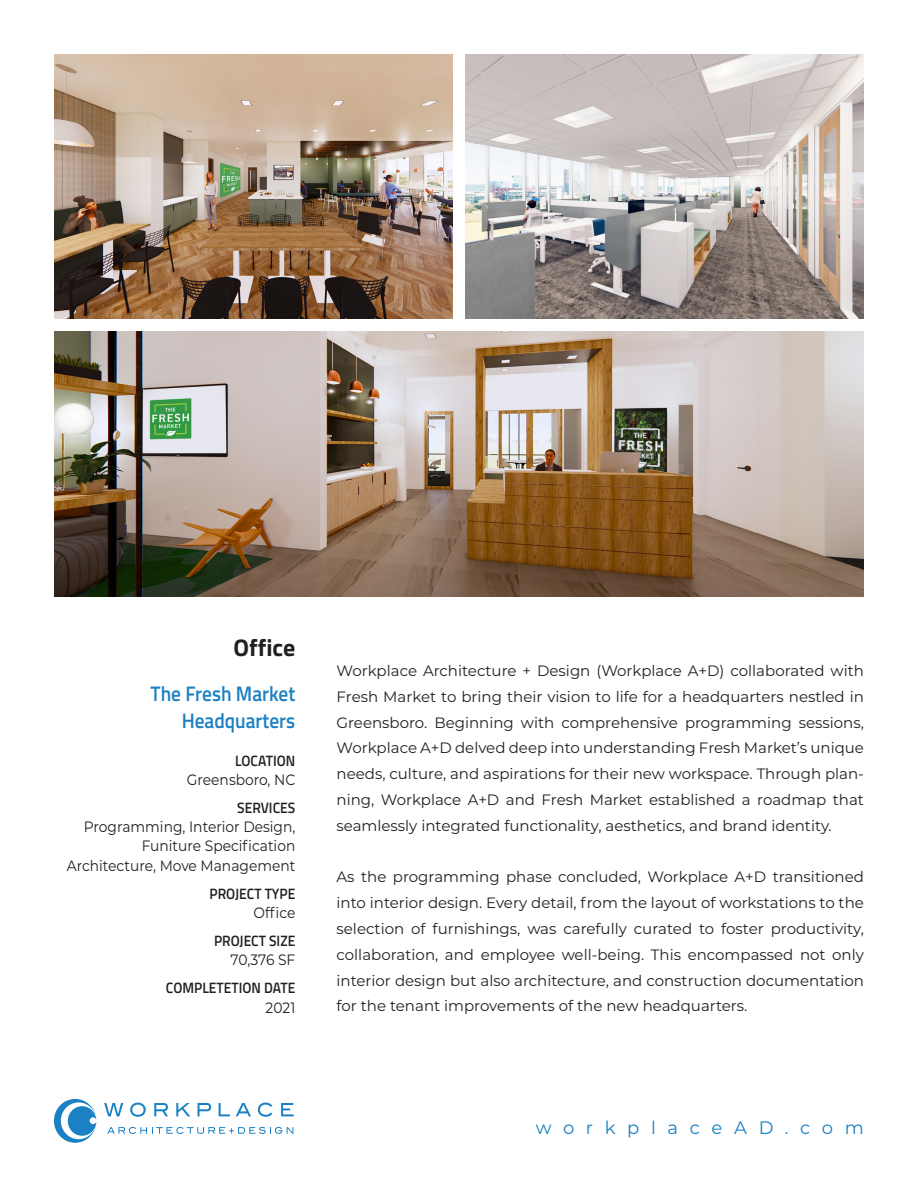
<style>
.page{position:relative;width:918px;height:1188px;background:#fff}
.page>*{position:absolute;margin:0;border:0;box-sizing:border-box;transform-origin:0 0}
.t1{font:700 24px "Titillium Web";color:#231f20}
.t2{font:600 21px/26.4px "Titillium Web";color:#1b81c4;text-align:right;scale:.92 1}
.t3{font:18px "Montserrat";letter-spacing:.65em;color:#1b81c4}
.project_description{font:15px/25.8px "Montserrat";color:#231f20;text-align:justify}
.project_description-2{font:15px "Montserrat";color:#231f20;scale:.92 1}
.t4{font:600 15px "Titillium Web";color:#231f20;scale:.92 1}
</style>
<div class="page">
<svg style="left:107px;top:1127px;width:186px;height:7px"></svg>
<svg style="left:104px;top:1103px;width:19px;height:13px"></svg>
<svg style="left:130px;top:1103px;width:16px;height:14px"></svg>
<svg style="left:154px;top:1103px;width:14px;height:13px"></svg>
<svg style="left:176px;top:1103px;width:14px;height:13px"></svg>
<svg style="left:198px;top:1103px;width:13px;height:13px"></svg>
<svg style="left:219px;top:1103px;width:11px;height:13px"></svg>
<svg style="left:236px;top:1103px;width:15px;height:13px"></svg>
<svg style="left:258px;top:1103px;width:15px;height:14px"></svg>
<svg style="left:281px;top:1103px;width:13px;height:13px"></svg>
<svg style="left:54px;top:1099px;width:42px;height:44px"></svg>
<img style="left:54px;top:332px;width:810px;height:264px">
<img style="left:54px;top:54px;width:398px;height:265px">
<img style="left:466px;top:54px;width:398px;height:265px">
<p class="t1" style="left:234px;top:629px;width:63px">Office</p>
<p class="t2" style="left:151px;top:680px;width:159px">The Fresh Market<br>Headquarters</p>
<p class="t4" style="left:235px;top:749px;width:67px">LOCATION</p>
<p class="project_description-2" style="left:187px;top:769px;width:119px">Greensboro, NC</p>
<p class="t4" style="left:237px;top:797px;width:65px">SERVICES</p>
<p class="project_description-2" style="left:84px;top:817px;width:231px">Programming, Interior Design,</p>
<p class="project_description-2" style="left:142px;top:836px;width:169px">Funiture Specification</p>
<p class="project_description-2" style="left:67px;top:855px;width:250px">Architecture, Move Management</p>
<p class="t4" style="left:210px;top:882px;width:95px">PROJECT TYPE</p>
<p class="project_description-2" style="left:254px;top:902px;width:47px">Office</p>
<p class="t4" style="left:214px;top:930px;width:90px">PROJECT SIZE</p>
<p class="project_description-2" style="left:231px;top:950px;width:72px">70,376 SF</p>
<p class="t4" style="left:166px;top:977px;width:142px">COMPLETETION DATE</p>
<p class="project_description-2" style="left:266px;top:997px;width:34px">2021</p>
<p class="project_description" style="left:337px;top:657px;width:529px">Workplace Architecture + Design (Workplace A+D) collaborated with Fresh Market to bring their vision to life for a headquarters nestled in Greensboro. Beginning with comprehensive programming sessions, Workplace A+D delved deep into understanding Fresh Market’s unique needs, culture, and aspirations for their new workspace. Through plan&shy;ning, Workplace A+D and Fresh Market established a roadmap that seamlessly integrated functionality, aesthetics, and brand identity.</p>
<p class="project_description" style="left:337px;top:864px;width:529px">As the programming phase concluded, Workplace A+D transitioned into interior design. Every detail, from the layout of workstations to the selection of furnishings, was carefully curated to foster productivity, collaboration, and employee well-being. This encompassed not only interior design but also architecture, and construction documentation for the tenant improvements of the new headquarters.</p>
<p class="t3" style="left:536px;top:1115px;width:330px">workplaceAD.com</p>
</div>
